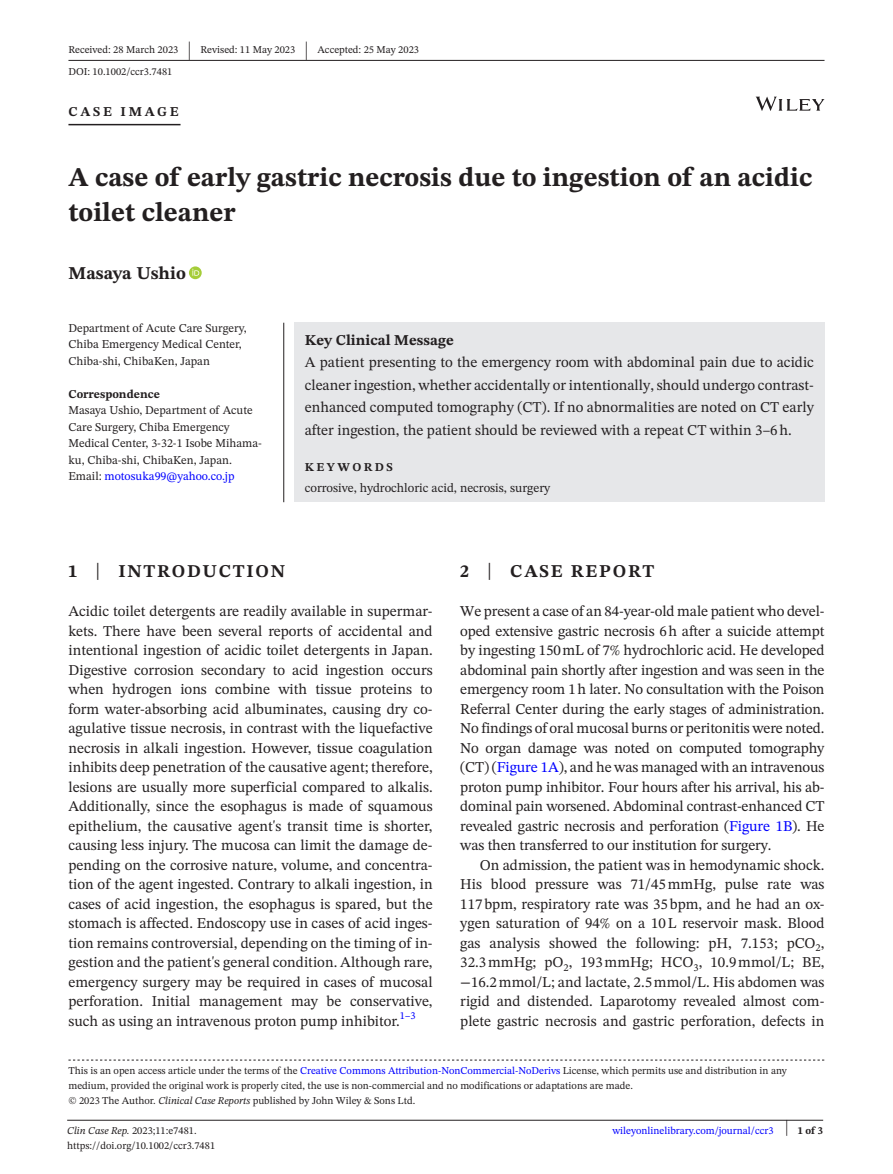
<style>
.page{position:relative;width:893px;height:1174px;background:#fff}
.page>*{position:absolute;margin:0;border:0;box-sizing:border-box;transform-origin:0 0}
.t1{font:700 27px/34.5px "STIX Two Text";color:#231f20}
.t2{font:25.65px "STIX Two Text";color:#231f20;scale:.49 1}
.t3{font:700 18px "STIX Two Text";letter-spacing:.1em;color:#231f20}
.t4{font:700 18px "STIX Two Text";color:#231f20}
.t5{font:15px/19.5px "STIX Two Text";color:#231f20;text-align:justify}
.t6{font:700 15px "STIX Two Text";color:#231f20}
.t7{font:700 13.5px "STIX Two Text";letter-spacing:.2em;color:#231f20}
.t8{font:12.75px "STIX Two Text";color:#231f20}
.t9{font:12px/16.5px "STIX Two Text";color:#231f20}
.t10{font:700 12px "STIX Two Text";color:#231f20}
.t11{font:700 12px "STIX Two Text";letter-spacing:.2em;color:#231f20}
.t12{font:10.5px/15px "STIX Two Text";color:#231f20}
.t13{font:10.5px "STIX Two Text";color:#00f}
.t14{font:700 10.5px "STIX Two Text";color:#231f20}
.s1{color:#00f}
.s2{font-weight:400;font-size:23.7px}
.s3{font-style:italic}
.s4{font-weight:400;font-size:22.2px}
</style>
<div class="page">
<hr style="left:67px;top:1119px;width:756px;height:1px;background:#231f20">
<svg style="left:756px;top:97px;width:68px;height:14px"></svg>
<hr style="left:68px;top:60px;width:756px;height:1px;background:#231f20">
<hr style="left:68px;top:124px;width:113px;height:1px;background:#231f20">
<svg style="left:189px;top:266px;width:13px;height:13px"></svg>
<svg style="left:192px;top:269px;width:7px;height:7px"></svg>
<div style="left:294px;top:323px;width:530px;height:179px;background:#e6e7e9"></div>
<hr style="left:283px;top:323px;width:1px;height:179px;background:#231f20">
<svg style="left:68px;top:1059px;width:756px;height:1px"></svg>
<p class="t12" style="left:68px;top:42px;width:111px">Received: 28 March 2023</p>
<h2 class="t2" style="left:188px;top:32px;width:8px">|</h2>
<p class="t12" style="left:201px;top:42px;width:96px">Revised: 11 May 2023</p>
<h2 class="t2" style="left:305px;top:32px;width:8px">|</h2>
<p class="t12" style="left:318px;top:42px;width:103px">Accepted: 25 May 2023</p>
<p class="t12" style="left:68px;top:64px;width:105px">DOI: 10.1002/ccr3.7481</p>
<p class="t7" style="left:68px;top:101px;width:112px">CASE IMAGE</p>
<h1 class="t1" style="left:68px;top:161px;width:745px">A case of early gastric necrosis due to ingestion of an acidic toilet cleaner</h1>
<p class="t4" style="left:68px;top:260px;width:119px">Masaya Ushio</p>
<p class="t9" style="left:68px;top:319px;width:180px">Department of Acute Care Surgery,<br>Chiba Emergency Medical Center,<br>Chiba-shi, ChibaKen, Japan</p>
<p class="t10" style="left:68px;top:385px;width:93px">Correspondence</p>
<p class="t9" style="left:68px;top:402px;width:195px">Masaya Ushio, Department of Acute Care Surgery, Chiba Emergency Medical Center, 3-32-1 Isobe Mihama&shy;ku, Chiba-shi, ChibaKen, Japan.<br>Email: <span class="s1">motosuka99@yahoo.co.jp</span></p>
<p class="t6" style="left:305px;top:329px;width:150px">Key Clinical Message</p>
<p class="t5" style="left:305px;top:351px;width:511px;line-height:22.5px">A patient presenting to the emergency room with abdominal pain due to acidic cleaner ingestion, whether accidentally or intentionally, should undergo contrast&shy;enhanced computed tomography (CT). If no abnormalities are noted on CT early after ingestion, the patient should be reviewed with a repeat CT within 3–6h.</p>
<p class="t11" style="left:305px;top:458px;width:90px">KEYWORDS</p>
<p class="t8" style="left:305px;top:478px;width:247px">corrosive, hydrochloric acid, necrosis, surgery</p>
<p class="t3" style="left:68px;top:558px;width:218px">1 <span class="s2">|</span> INTRODUCTION</p>
<p class="t5" style="left:68px;top:601px;width:366px">Acidic toilet detergents are readily available in supermar&shy;kets. There have been several reports of accidental and intentional ingestion of acidic toilet detergents in Japan.<br>Digestive corrosion secondary to acid ingestion occurs when hydrogen ions combine with tissue proteins to form water-absorbing acid albuminates, causing dry co&shy;agulative tissue necrosis, in contrast with the liquefactive necrosis in alkali ingestion. However, tissue coagulation inhibits deep penetration of the causative agent; therefore, lesions are usually more superficial compared to alkalis.<br>Additionally, since the esophagus is made of squamous epithelium, the causative agent's transit time is shorter, causing less injury. The mucosa can limit the damage de&shy;pending on the corrosive nature, volume, and concentra&shy;tion of the agent ingested. Contrary to alkali ingestion, in cases of acid ingestion, the esophagus is spared, but the stomach is affected. Endoscopy use in cases of acid inges&shy;tion remains controversial, depending on the timing of in&shy;gestion and the patient's general condition. Although rare, emergency surgery may be required in cases of mucosal perforation. Initial management may be conservative, such as using an intravenous proton pump inhibitor.<sup>1–3</sup></p>
<p class="t3" style="left:460px;top:558px;width:195px">2 <span class="s2">|</span> CASE REPORT</p>
<p class="t5" style="left:460px;top:601px;width:366px">We present a case of an 84-year-old male patient who devel&shy;oped extensive gastric necrosis 6h after a suicide attempt by ingesting 150mL of 7% hydrochloric acid. He developed abdominal pain shortly after ingestion and was seen in the emergency room 1h later. No consultation with the Poison Referral Center during the early stages of administration.<br>No findings of oral mucosal burns or peritonitis were noted.<br>No organ damage was noted on computed tomography (CT) (<span class="s1">Figure 1A</span>), and he was managed with an intravenous proton pump inhibitor. Four hours after his arrival, his ab&shy;dominal pain worsened. Abdominal contrast-enhanced CT revealed gastric necrosis and perforation (<span class="s1">Figure 1B</span>). He was then transferred to our institution for surgery.</p>
<p class="t5" style="left:460px;top:855px;width:366px;text-indent:20px">On admission, the patient was in hemodynamic shock.<br>His blood pressure was 71/45mmHg, pulse rate was 117bpm, respiratory rate was 35bpm, and he had an ox&shy;ygen saturation of 94% on a 10L reservoir mask. Blood gas analysis showed the following: pH, 7.153; pCO<sub>2</sub>, 32.3mmHg; pO<sub>2</sub>, 193mmHg; HCO<sub>3</sub>, 10.9mmol/L; BE, −16.2mmol/L; and lactate, 2.5mmol/L. His abdomen was rigid and distended. Laparotomy revealed almost com&shy;plete gastric necrosis and gastric perforation, defects in</p>
<p class="t12" style="left:68px;top:1063px;width:720px">This is an open access article under the terms of the <span class="s1">Creative Commons Attribution-NonCommercial-NoDerivs</span> License, which permits use and distribution in any medium, provided the original work is properly cited, the use is non-commercial and no modifications or adaptations are made.<br>© 2023 The Author. <span class="s3">Clinical Case Reports</span> published by John Wiley &amp; Sons Ltd.</p>
<p class="t12" style="left:67px;top:1123px;width:131px"><span class="s3">Clin Case Rep.</span> 2023;11:e7481.</p>
<p class="t14" style="left:785px;top:1123px;width:39px"><span class="s4">|</span> 1 of 3</p>
<p class="t12" style="left:67px;top:1138px;width:150px">https://doi.org/10.1002/ccr3.7481</p>
<p class="t13" style="left:612px;top:1123px;width:163px">wileyonlinelibrary.com/journal/ccr3</p>
</div>
